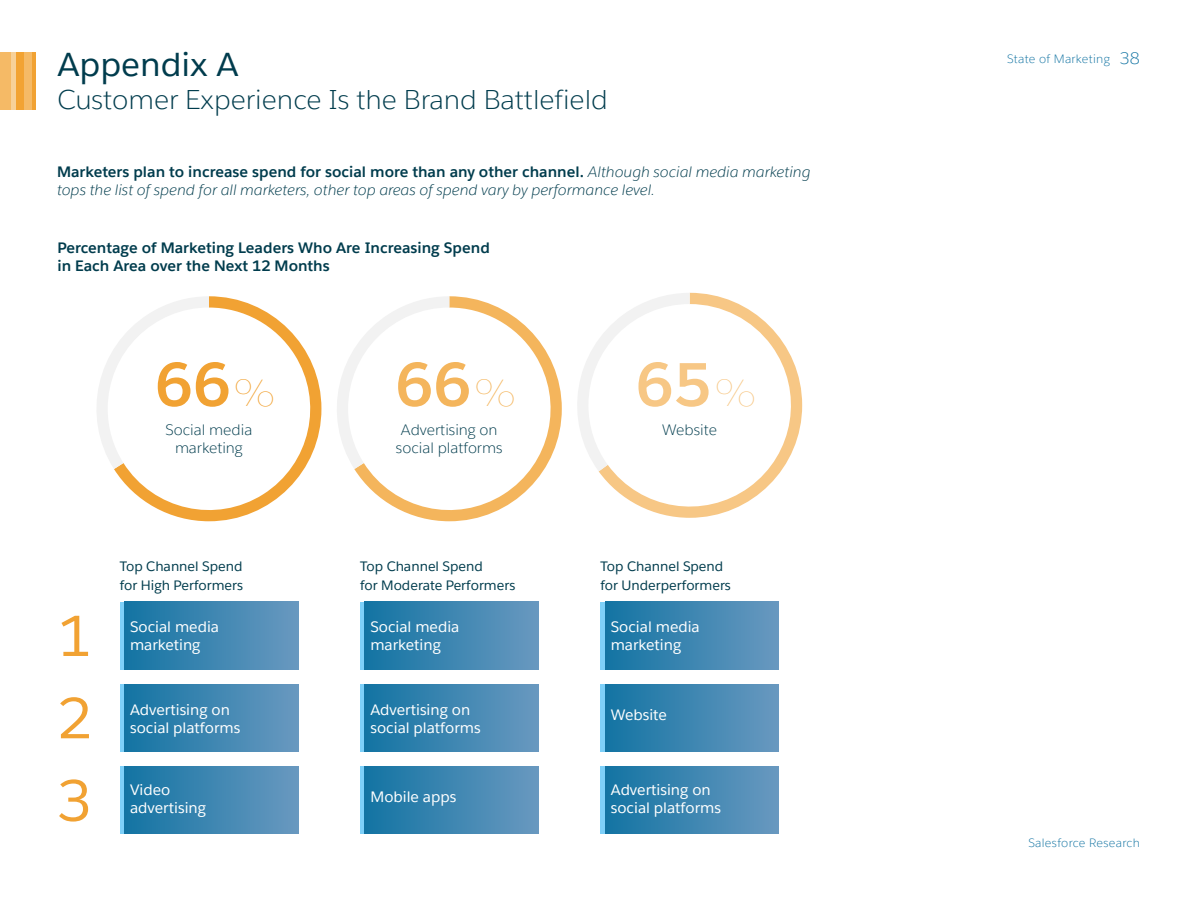
<style>
.page{position:relative;width:1200px;height:900px;background:#fff}
.page>*{position:absolute;margin:0;border:0;box-sizing:border-box;transform-origin:0 0}
.t1{font:700 60px "Salesforce Sans";color:#f1a233}
.t2{font:700 60px "Salesforce Sans";color:#f4b55c}
.t3{font:700 60px "Salesforce Sans";color:#f7c785}
.t4{font:56.85px/82.3px "Salesforce Sans";color:#f1a233;text-align:justify}
.t5{font:33px "Salesforce Sans";color:#003c4d}
.t6{font:300 27px "Salesforce Sans";color:#003c4d}
.t7{font:300 16.5px "Salesforce Sans";color:#1374a3}
.t8{font:15px/18px "Salesforce Sans";color:#fff}
.t9{font:italic 300 15px/18px "Salesforce Sans";color:#003c4d}
.t10{font:700 15px/18px "Salesforce Sans";color:#003c4d}
.t11{font:300 15px/18px "Salesforce Sans";color:#003c4d;text-align:center}
.t12{font:13.5px/18.6px "Salesforce Sans";color:#003c4d}
.t13{font:300 12px "Salesforce Sans";letter-spacing:.025em;color:#1374a3}
.s1{font-weight:700;font-style:normal}
.s2{font-weight:100;font-size:37.5px}
</style>
<div class="page">
<hr style="left:32px;top:52px;width:4px;height:58px;background:#f1a233">
<div style="left:16px;top:52px;width:8px;height:58px;background:#f2a333"></div>
<div style="left:10px;top:52px;width:6px;height:58px;background:#f7d199"></div>
<div style="left:24px;top:52px;width:8px;height:58px;background:#f5ba66"></div>
<div style="left:0;top:52px;width:10px;height:58px;background:#f5ba66"></div>
<svg style="left:114px;top:296px;width:207px;height:226px"></svg>
<svg style="left:97px;top:296px;width:112px;height:173px"></svg>
<hr style="left:120px;top:602px;width:4px;height:67px;background:#7ed0f9">
<hr style="left:120px;top:766px;width:4px;height:68px;background:#7ed0f9">
<hr style="left:120px;top:684px;width:4px;height:68px;background:#7ed0f9">
<div style="left:124px;top:602px;width:174px;height:67px;background:linear-gradient(to right,#1374a3,#6898bf)"></div>
<div style="left:124px;top:684px;width:174px;height:68px;background:linear-gradient(to right,#1374a3,#6898bf)"></div>
<div style="left:124px;top:766px;width:174px;height:68px;background:linear-gradient(to right,#1374a3,#6898bf)"></div>
<svg style="left:354px;top:296px;width:208px;height:226px"></svg>
<svg style="left:321px;top:296px;width:128px;height:173px"></svg>
<div style="left:360px;top:602px;width:5px;height:67px;background:#7ed0f9"></div>
<div style="left:360px;top:766px;width:5px;height:68px;background:#7ed0f9"></div>
<div style="left:360px;top:684px;width:5px;height:68px;background:#7ed0f9"></div>
<div style="left:365px;top:602px;width:174px;height:67px;background:linear-gradient(to right,#1374a3,#6998c0)"></div>
<div style="left:365px;top:684px;width:174px;height:68px;background:linear-gradient(to right,#1374a3,#6998c0)"></div>
<div style="left:365px;top:766px;width:174px;height:68px;background:linear-gradient(to right,#1374a3,#6998c0)"></div>
<svg style="left:599px;top:293px;width:204px;height:225px"></svg>
<svg style="left:577px;top:293px;width:113px;height:178px"></svg>
<div style="left:600px;top:602px;width:5px;height:67px;background:#7ed0f9"></div>
<div style="left:600px;top:766px;width:5px;height:68px;background:#7ed0f9"></div>
<div style="left:600px;top:684px;width:5px;height:68px;background:#7ed0f9"></div>
<div style="left:605px;top:602px;width:174px;height:67px;background:linear-gradient(to right,#1374a3,#6998c0)"></div>
<div style="left:605px;top:684px;width:174px;height:68px;background:linear-gradient(to right,#1374a3,#6998c0)"></div>
<div style="left:605px;top:766px;width:174px;height:68px;background:linear-gradient(to right,#1374a3,#6998c0)"></div>
<h3 class="t5" style="left:57px;top:44px;width:183px">Appendix A</h3>
<h3 class="t6" style="left:57px;top:83px;width:552px">Customer Experience Is the Brand Battlefield</h3>
<p class="t9" style="left:57px;top:163px;width:755px"><span class="s1">Marketers plan to increase spend for social more than any other channel.</span> Although social media marketing tops the list of spend for all marketers, other top areas of spend vary by performance level.</p>
<p class="t10" style="left:57px;top:238px;width:434px">Percentage of Marketing Leaders Who Are Increasing Spend in Each Area over the Next 12 Months</p>
<h1 class="t1" style="left:156px;top:346px;width:124px">66<span class="s2">%</span></h1>
<p class="t11" style="left:166px;top:420px;width:88px">Social media marketing</p>
<h1 class="t2" style="left:396px;top:346px;width:124px">66<span class="s2">%</span></h1>
<p class="t11" style="left:396px;top:420px;width:108px">Advertising on social platforms</p>
<h1 class="t3" style="left:636px;top:346px;width:124px">65<span class="s2">%</span></h1>
<p class="t11" style="left:662px;top:420px;width:56px">Website</p>
<h2 class="t4" style="left:57px;top:595px;width:36px">1<br>2<br>3</h2>
<p class="t12" style="left:120px;top:557px;width:125px">Top Channel Spend for High Performers</p>
<p class="t8" style="left:130px;top:618px;width:90px">Social media marketing</p>
<p class="t8" style="left:130px;top:701px;width:112px">Advertising on social platforms</p>
<p class="t8" style="left:130px;top:781px;width:77px">Video advertising</p>
<p class="t12" style="left:360px;top:557px;width:157px">Top Channel Spend<br>for Moderate Performers</p>
<p class="t12" style="left:600px;top:557px;width:132px">Top Channel Spend for Underperformers</p>
<p class="t8" style="left:370px;top:618px;width:90px">Social media marketing</p>
<p class="t8" style="left:611px;top:618px;width:90px">Social media marketing</p>
<p class="t8" style="left:370px;top:701px;width:112px">Advertising on social platforms</p>
<p class="t8" style="left:611px;top:705px;width:58px">Website</p>
<p class="t8" style="left:370px;top:788px;width:87px">Mobile apps</p>
<p class="t8" style="left:611px;top:781px;width:112px">Advertising on social platforms</p>
<p class="t13" style="left:1007px;top:51px;width:104px">State of Marketing</p>
<p class="t7" style="left:1120px;top:48px;width:22px">38</p>
<p class="t13" style="left:1028px;top:836px;width:113px">Salesforce Research</p>
</div>
